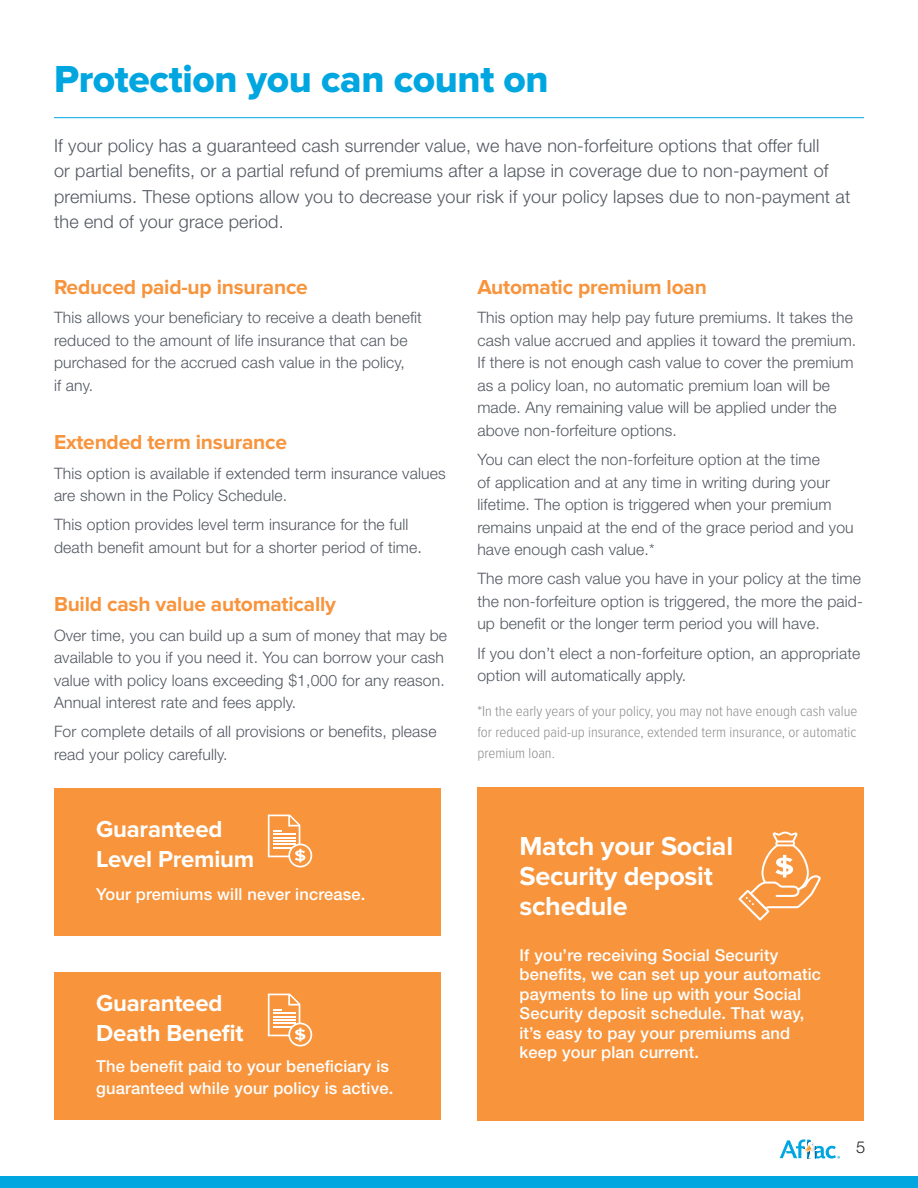
<style>
.page{position:relative;width:918px;height:1188px;background:#fff}
.page>*{position:absolute;margin:0;border:0;box-sizing:border-box;transform-origin:0 0}
.t1{font:39px "Proxima Nova Extrabld";letter-spacing:-.01em;color:#00a6e0}
.t2{font:700 27px/30px "Proxima Nova";letter-spacing:-.01em;color:#fff}
.t3{font:700 24px/30px "Proxima Nova";letter-spacing:-.01em;color:#fff}
.t4{font:700 21px "Proxima Nova";letter-spacing:-.01em;color:#f7943c}
.t5{font:300 18px/25.5px "Helvetica Neue LT Std";letter-spacing:.01em;color:#535860}
.t6{font:500 16.5px/19.5px "Helvetica Neue LT Std";letter-spacing:.01em;color:#fff}
.t7{font:300 16.5px "Helvetica Neue LT Std";color:#231f20}
.t8{font:300 15.75px/22.5px "Helvetica Neue LT Std";letter-spacing:.01em;color:#535860}
.t9{font:300 15px/21px "Proxima Nova Cond";color:#8d8d8d;text-align:justify}
.s1{font-size:16.5px}
</style>
<div class="page">
<svg style="left:780px;top:1139px;width:60px;height:20px"></svg>
<div style="left:0;top:1177px;width:917px;height:11px;background:#00a6e0"></div>
<hr style="left:54px;top:117px;width:810px;height:1px;background:#00a6e0">
<div style="left:477px;top:788px;width:387px;height:333px;background:#f7943c"></div>
<svg style="left:738px;top:832px;width:83px;height:89px"></svg>
<div style="left:54px;top:788px;width:387px;height:147px;background:#f7943c"></div>
<div style="left:54px;top:973px;width:387px;height:147px;background:#f7943c"></div>
<svg style="left:268px;top:814px;width:44px;height:53px"></svg>
<svg style="left:268px;top:993px;width:44px;height:54px"></svg>
<h1 class="t1" style="left:54px;top:57px;width:496px">Protection you can count on</h1>
<p class="t5" style="left:54px;top:132px;width:798px">If your policy has a guaranteed cash surrender value, we have non-forfeiture options that offer full<br>or partial benefits, or a partial refund of premiums after a lapse in coverage due to non-payment of premiums. These options allow you to decrease your risk if your policy lapses due to non-payment at the end of your grace period.</p>
<h3 class="t4" style="left:54px;top:275px;width:255px">Reduced paid-up insurance</h3>
<p class="t8" style="left:54px;top:306px;width:369px">This allows your beneficiary to receive a death benefit reduced to the amount of life insurance that can be purchased for the accrued cash value in the policy,<br>if any.</p>
<h3 class="t4" style="left:54px;top:430px;width:235px">Extended term insurance</h3>
<p class="t8" style="left:54px;top:461px;width:393px">This option is available if extended term insurance values are shown in the Policy Schedule.</p>
<p class="t8" style="left:54px;top:513px;width:370px">This option provides level term insurance for the full death benefit amount but for a shorter period of time<span class="s1">.</span></p>
<h3 class="t4" style="left:54px;top:592px;width:284px">Build cash value automatically</h3>
<p class="t8" style="left:54px;top:623px;width:395px">Over time, you can build up a sum of money that may be available to you if you need it. You can borrow your cash value with policy loans exceeding $1,000 for any reason.<br>Annual interest rate and fees apply.</p>
<p class="t8" style="left:54px;top:720px;width:384px">For complete details of all provisions or benefits, please read your policy carefully.</p>
<h3 class="t3" style="left:96px;top:815px;width:160px">Guaranteed<br>Level Premium</h3>
<p class="t6" style="left:96px;top:884px;width:271px">Your premiums will never increase.</p>
<h3 class="t3" style="left:96px;top:989px;width:149px">Guaranteed<br>Death Benefit</h3>
<p class="t6" style="left:96px;top:1055px;width:299px;line-height:21.8px">The benefit paid to your beneficiary is guaranteed while your policy is active.</p>
<h3 class="t4" style="left:477px;top:275px;width:231px">Automatic premium loan</h3>
<p class="t8" style="left:477px;top:306px;width:381px">This option may help pay future premiums. It takes the cash value accrued and applies it toward the premium.<br>If there is not enough cash value to cover the premium as a policy loan, no automatic premium loan will be made. Any remaining value will be applied under the above non-forfeiture options.</p>
<p class="t8" style="left:477px;top:448px;width:378px">You can elect the non-forfeiture option at the time<br>of application and at any time in writing during your lifetime. The option is triggered when your premium remains unpaid at the end of the grace period and you have enough cash value.*</p>
<p class="t8" style="left:477px;top:567px;width:387px">The more cash value you have in your policy at the time the non-forfeiture option is triggered, the more the paid&shy;up benefit or the longer term period you will have.</p>
<p class="t8" style="left:477px;top:642px;width:385px">If you don’t elect a non-forfeiture option, an appropriate option will automatically apply.</p>
<p class="t9" style="left:477px;top:699px;width:382px">*In the early years of your policy, you may not have enough cash value for reduced paid-up insurance, extended term insurance, or automatic premium loan.</p>
<h2 class="t2" style="left:519px;top:832px;width:215px">Match your Social<br>Security deposit schedule</h2>
<p class="t6" style="left:519px;top:945px;width:303px">If you’re receiving Social Security benefits, we can set up your automatic payments to line up with your Social Security deposit schedule. That way, it’s easy to pay your premiums and keep your plan current.</p>
<p class="t7" style="left:856px;top:1137px;width:11px">5</p>
</div>
